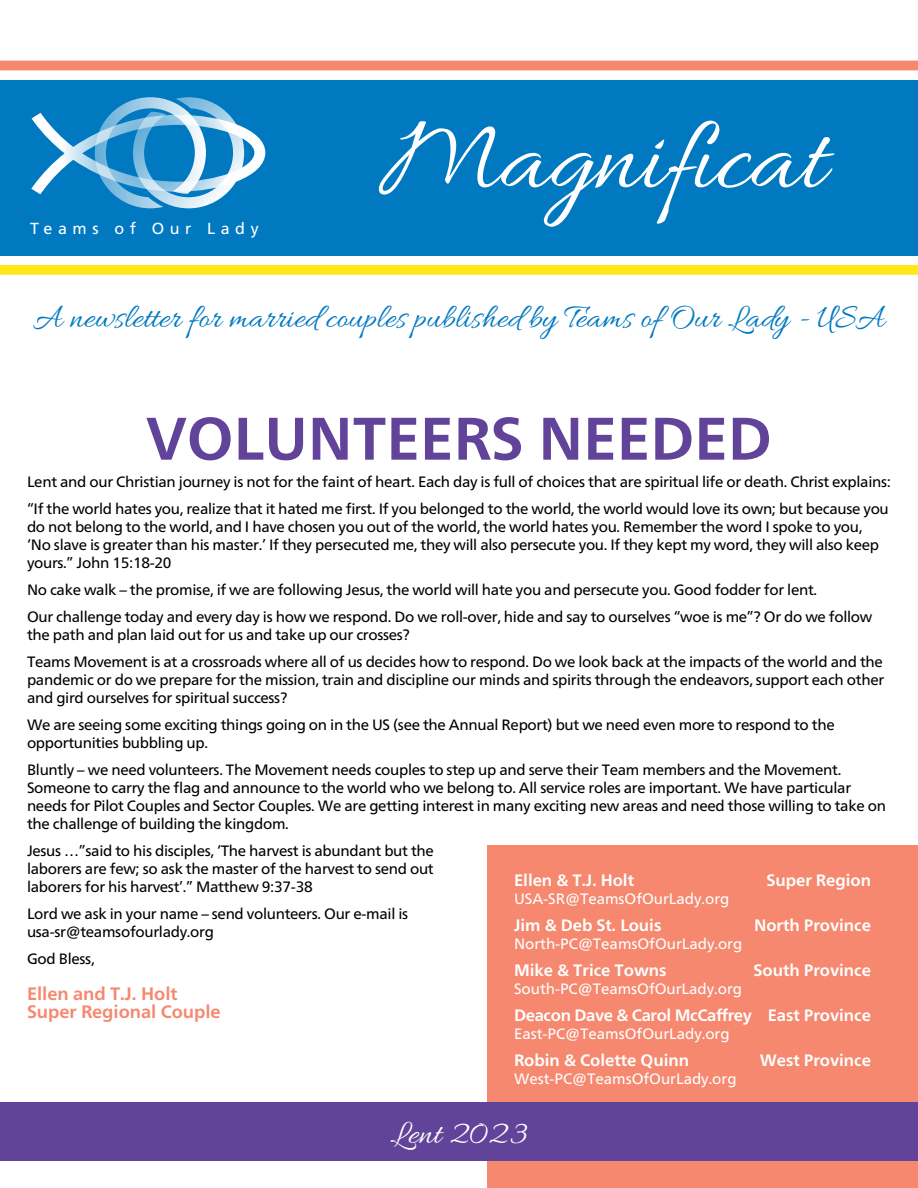
<style>
.page{position:relative;width:918px;height:1188px;background:#fff}
.page>*{position:absolute;margin:0;border:0;box-sizing:border-box;transform-origin:0 0}
.t1{font:700 60px "Frutiger Neue LT";color:#61439a}
.t2{font:34.5px "Allura";color:#0079c1}
.t3{font:34.5px "Allura";color:#fff}
.t4{font:700 18px/18px "Frutiger Neue LT";color:#f5886f}
.t5{font:700 16.5px "Frutiger Neue LT";color:#fff}
.t6{font:700 16.5px "Frutiger Neue LT";letter-spacing:-.02em;color:#fff}
.t7{font:16.05px "Frutiger";letter-spacing:.35em;color:#fff}
.t8{font:15px/18px "Frutiger Neue LT";letter-spacing:-.02em;color:#000}
.t9{font:15px "Frutiger Neue LT";color:#fff}
</style>
<div class="page">
<div style="left:487px;top:846px;width:431px;height:342px;background:#f5886f"></div>
<div style="left:0;top:80px;width:918px;height:175px;background:#0079c1"></div>
<div style="left:0;top:1103px;width:918px;height:58px;background:#61439a"></div>
<div style="left:0;top:61px;width:918px;height:9px;background:#f5886f"></div>
<div style="left:0;top:265px;width:918px;height:10px;background:#ffe718"></div>
<svg style="left:31px;top:97px;width:234px;height:111px"></svg>
<svg style="left:379px;top:121px;width:456px;height:106px"></svg>
<p class="t7" style="left:30px;top:219px;width:230px">Teams of Our Lady</p>
<h2 class="t2" style="left:33px;top:299px;width:853px">A newsletter for married couples published by Teams of Our Lady - USA</h2>
<h1 class="t1" style="left:146px;top:403px;width:627px">VOLUNTEERS NEEDED</h1>
<p class="t8" style="left:27px;top:468px;width:866px;line-height:27px">Lent and our Christian journey is not for the faint of heart. Each day is full of choices that are spiritual life or death. Christ explains: “If the world hates you, realize that it hated me first. If you belonged to the world, the world would love its own; but because you</p>
<p class="t8" style="left:27px;top:517px;width:854px">do not belong to the world, and I have chosen you out of the world, the world hates you. Remember the word I spoke to you, ‘No slave is greater than his master.’ If they persecuted me, they will also persecute you. If they kept my word, they will also keep yours.” John 15:18-20</p>
<p class="t8" style="left:27px;top:576px;width:847px;line-height:27px">No cake walk – the promise, if we are following Jesus, the world will hate you and persecute you. Good fodder for lent.<br>Our challenge today and every day is how we respond. Do we roll-over, hide and say to ourselves “woe is me”? Or do we follow</p>
<p class="t8" style="left:27px;top:621px;width:857px;line-height:27px">the path and plan laid out for us and take up our crosses?<br>Teams Movement is at a crossroads where all of us decides how to respond. Do we look back at the impacts of the world and the</p>
<p class="t8" style="left:27px;top:670px;width:859px">pandemic or do we prepare for the mission, train and discipline our minds and spirits through the endeavors, support each other and gird ourselves for spiritual success?</p>
<p class="t8" style="left:27px;top:715px;width:809px">We are seeing some exciting things going on in the US (see the Annual Report) but we need even more to respond to the opportunities bubbling up.</p>
<p class="t8" style="left:27px;top:760px;width:861px">Bluntly – we need volunteers. The Movement needs couples to step up and serve their Team members and the Movement.<br>Someone to carry the flag and announce to the world who we belong to. All service roles are important. We have particular needs for Pilot Couples and Sector Couples. We are getting interest in many exciting new areas and need those willing to take on the challenge of building the kingdom.</p>
<p class="t8" style="left:27px;top:841px;width:408px;text-align:justify">Jesus …”said to his disciples, ‘The harvest is abundant but the laborers are few; so ask the master of the harvest to send out laborers for his harvest’.” Matthew 9:37-38</p>
<p class="t8" style="left:27px;top:904px;width:383px">Lord we ask in your name – send volunteers. Our e-mail is usa-sr@teamsofourlady.org</p>
<p class="t8" style="left:27px;top:949px;width:69px">God Bless,</p>
<p class="t4" style="left:27px;top:985px;width:195px">Ellen and T.J. Holt<br>Super Regional Couple</p>
<p class="t5" style="left:514px;top:871px;width:122px">Ellen &amp; T.J. Holt</p>
<p class="t5" style="left:766px;top:871px;width:106px">Super Region</p>
<p class="t9" style="left:514px;top:890px;width:217px">USA-SR@TeamsOfOurLady.org</p>
<p class="t5" style="left:514px;top:916px;width:149px">Jim &amp; Deb St. Louis</p>
<p class="t5" style="left:754px;top:916px;width:118px">North Province</p>
<p class="t9" style="left:514px;top:935px;width:230px">North-PC@TeamsOfOurLady.org</p>
<p class="t5" style="left:514px;top:961px;width:154px">Mike &amp; Trice Towns</p>
<p class="t5" style="left:754px;top:961px;width:119px">South Province</p>
<p class="t9" style="left:514px;top:980px;width:230px">South-PC@TeamsOfOurLady.org</p>
<p class="t6" style="left:514px;top:1006px;width:358px">Deacon Dave &amp; Carol McCaffrey East Province</p>
<p class="t9" style="left:514px;top:1025px;width:217px">East-PC@TeamsOfOurLady.org</p>
<p class="t5" style="left:514px;top:1051px;width:177px">Robin &amp; Colette Quinn</p>
<p class="t5" style="left:760px;top:1051px;width:113px">West Province</p>
<p class="t9" style="left:514px;top:1070px;width:224px">West-PC@TeamsOfOurLady.org</p>
<h2 class="t3" style="left:391px;top:1114px;width:138px">Lent 2023</h2>
</div>
